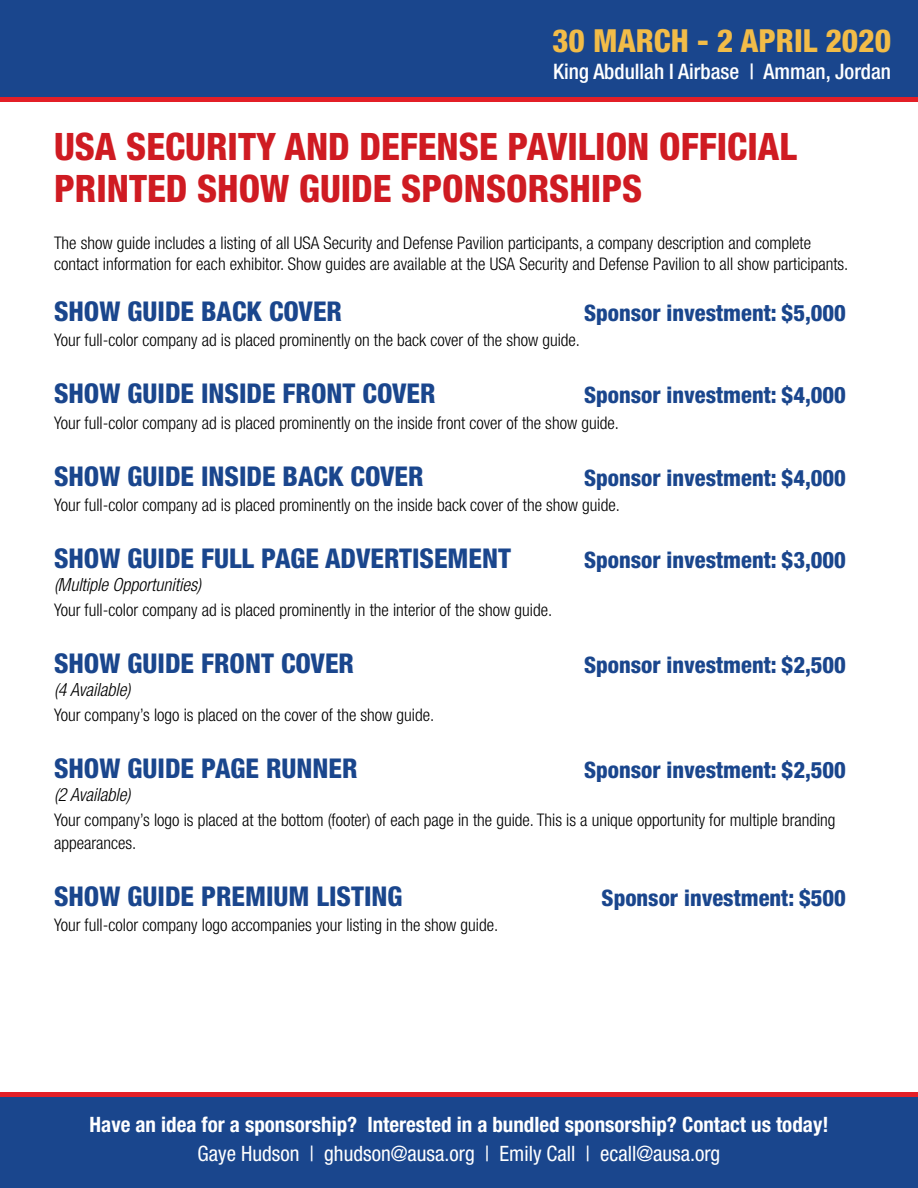
<style>
.page{position:relative;width:918px;height:1188px;background:#fff}
.page>*{position:absolute;margin:0;border:0;box-sizing:border-box;transform-origin:0 0}
.t1{font:800 condensed 37.8px/42px "Helvetica Neue";color:#cf1b22}
.t2{font:800 condensed 31.8px "Helvetica Neue";color:#f2bc48}
.t3{font:800 condensed 27.3px "Helvetica Neue";color:#1a468d}
.t4{font:800 condensed 22.65px "Helvetica Neue";color:#1a468d}
.t5{font:500 condensed 21.3px "Helvetica Neue";color:#fff}
.t6{font:700 condensed 21.15px "Helvetica Neue";color:#fff}
.t7{font:condensed 21.15px "Helvetica Neue";color:#fff}
.t8{font:italic 300 condensed 18.15px "Helvetica Neue";color:#000101}
.t9{font:300 condensed 17.4px/21px "Helvetica Neue";color:#000101}
</style>
<div class="page">
<div style="left:0;top:27px;width:918px;height:75px;background:#e31f27"></div>
<div style="left:0;top:1092px;width:918px;height:75px;background:#e31f27"></div>
<div style="left:0;top:0;width:918px;height:97px;background:#1a468d"></div>
<div style="left:0;top:1097px;width:918px;height:91px;background:#1a468d"></div>
<h2 class="t2" style="left:552px;top:21px;width:340px">30 MARCH - 2 APRIL 2020</h2>
<p class="t5" style="left:553px;top:58px;width:340px">King Abdullah I Airbase | Amman, Jordan</p>
<h1 class="t1" style="left:54px;top:125px;width:744px">USA SECURITY AND DEFENSE PAVILION OFFICIAL<br>PRINTED SHOW GUIDE SPONSORSHIPS</h1>
<p class="t9" style="left:54px;top:232px;width:796px">The show guide includes a listing of all USA Security and Defense Pavilion participants, a company description and complete contact information for each exhibitor. Show guides are available at the USA Security and Defense Pavilion to all show participants.</p>
<h3 class="t3" style="left:54px;top:294px;width:290px">SHOW GUIDE BACK COVER</h3>
<h3 class="t4" style="left:584px;top:299px;width:263px">Sponsor investment: $5,000</h3>
<p class="t9" style="left:54px;top:329px;width:528px">Your full-color company ad is placed prominently on the back cover of the show guide.</p>
<h3 class="t3" style="left:54px;top:377px;width:383px">SHOW GUIDE INSIDE FRONT COVER</h3>
<h3 class="t4" style="left:584px;top:381px;width:263px">Sponsor investment: $4,000</h3>
<p class="t9" style="left:54px;top:412px;width:567px">Your full-color company ad is placed prominently on the inside front cover of the show guide.</p>
<h3 class="t3" style="left:54px;top:459px;width:371px">SHOW GUIDE INSIDE BACK COVER</h3>
<h3 class="t4" style="left:584px;top:464px;width:263px">Sponsor investment: $4,000</h3>
<p class="t9" style="left:54px;top:494px;width:567px">Your full-color company ad is placed prominently on the inside back cover of the show guide.</p>
<h3 class="t3" style="left:54px;top:542px;width:459px">SHOW GUIDE FULL PAGE ADVERTISEMENT</h3>
<h3 class="t4" style="left:584px;top:546px;width:263px">Sponsor investment: $3,000</h3>
<p class="t8" style="left:54px;top:574px;width:149px">(Multiple Opportunities)</p>
<p class="t9" style="left:54px;top:599px;width:500px">Your full-color company ad is placed prominently in the interior of the show guide.</p>
<h3 class="t3" style="left:54px;top:647px;width:302px">SHOW GUIDE FRONT COVER</h3>
<h3 class="t4" style="left:584px;top:651px;width:263px">Sponsor investment: $2,500</h3>
<p class="t8" style="left:54px;top:679px;width:78px">(4 Available)</p>
<p class="t9" style="left:54px;top:704px;width:382px">Your company’s logo is placed on the cover of the show guide.</p>
<h3 class="t3" style="left:54px;top:752px;width:305px">SHOW GUIDE PAGE RUNNER</h3>
<h3 class="t4" style="left:584px;top:756px;width:263px">Sponsor investment: $2,500</h3>
<p class="t8" style="left:54px;top:784px;width:78px">(2 Available)</p>
<p class="t9" style="left:54px;top:809px;width:783px;line-height:22.5px">Your company’s logo is placed at the bottom (footer) of each page in the guide. This is a unique opportunity for multiple branding appearances.</p>
<h3 class="t3" style="left:54px;top:879px;width:350px">SHOW GUIDE PREMIUM LISTING</h3>
<h3 class="t4" style="left:602px;top:884px;width:246px">Sponsor investment: $500</h3>
<p class="t9" style="left:54px;top:914px;width:446px">Your full-color company logo accompanies your listing in the show guide.</p>
<p class="t6" style="left:89px;top:1112px;width:741px">Have an idea for a sponsorship? Interested in a bundled sponsorship? Contact us today!</p>
<p class="t7" style="left:198px;top:1141px;width:524px">Gaye Hudson | ghudson@ausa.org | Emily Call | ecall@ausa.org</p>
</div>
